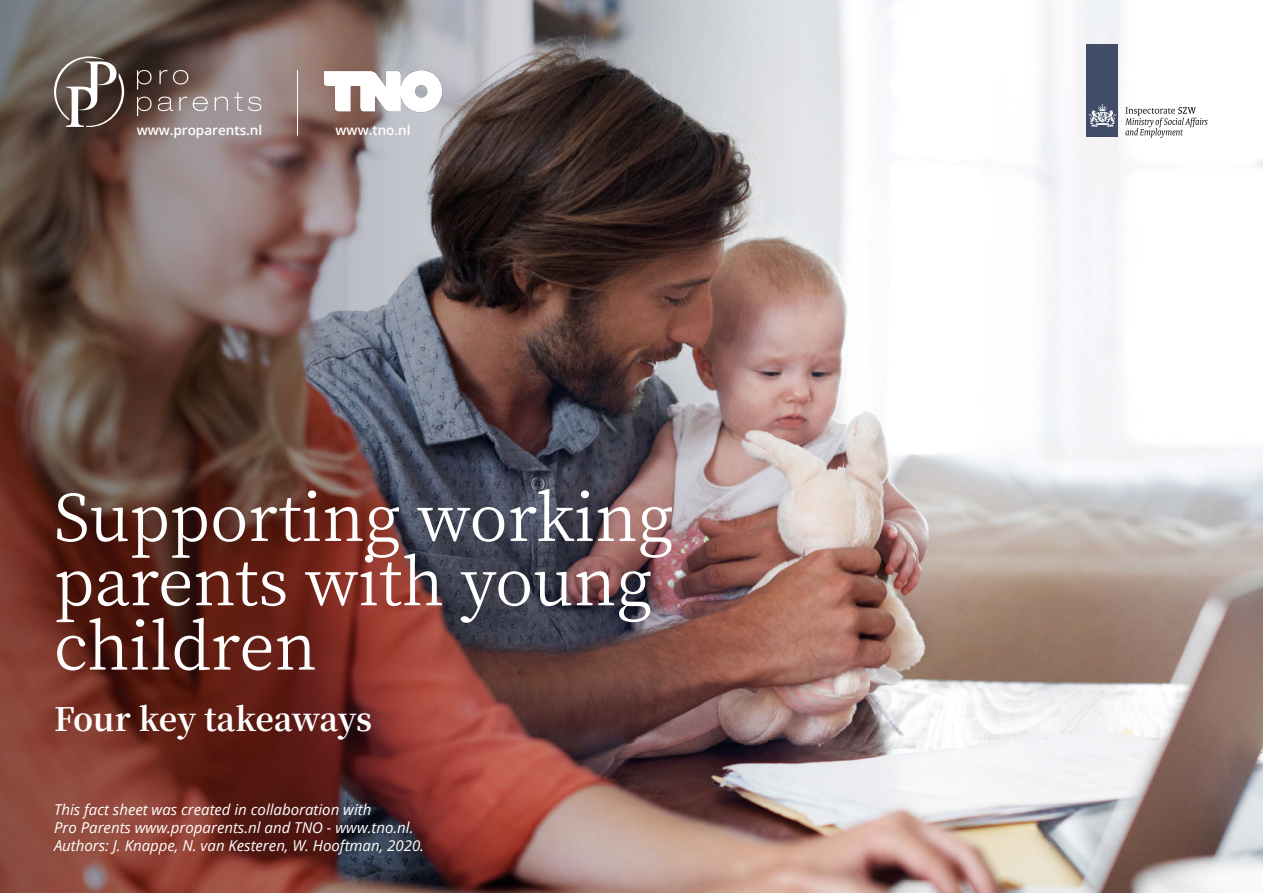
<style>
.page{position:relative;width:1263px;height:893px;background:#fff}
.page>*{position:absolute;margin:0;border:0;box-sizing:border-box;transform-origin:0 0}
.t1{font:64.35px/64.3px "Noto Serif JP";color:#fff}
.t2{font:700 32.25px "Noto Serif JP";letter-spacing:-.015em;color:#fff}
.t3{font:italic 15px/18px "Open Sans";color:#fff}
.t4{font:600 13.5px "Open Sans";color:#fff}
</style>
<div class="page">
<img style="left:800px;top:0;width:463px;height:893px">
<img style="left:0;top:0;width:800px;height:893px">
<img style="left:322px;top:69px;width:121px;height:45px">
<svg style="left:54px;top:56px;width:70px;height:71px"></svg>
<svg style="left:137px;top:70px;width:15px;height:19px"></svg>
<svg style="left:159px;top:70px;width:8px;height:14px"></svg>
<svg style="left:173px;top:70px;width:15px;height:14px"></svg>
<svg style="left:137px;top:97px;width:15px;height:19px"></svg>
<svg style="left:158px;top:97px;width:15px;height:14px"></svg>
<svg style="left:179px;top:97px;width:8px;height:14px"></svg>
<svg style="left:193px;top:97px;width:15px;height:14px"></svg>
<svg style="left:215px;top:97px;width:13px;height:14px"></svg>
<svg style="left:234px;top:92px;width:27px;height:19px"></svg>
<hr style="left:297px;top:70px;width:1px;height:66px;background:#fff">
<div style="left:1086px;top:45px;width:32px;height:91px;background:#424e69"></div>
<svg style="left:1088px;top:104px;width:28px;height:23px"></svg>
<svg style="left:1125px;top:107px;width:82px;height:31px"></svg>
<p class="t4" style="left:137px;top:121px;width:127px">www.proparents.nl</p>
<p class="t4" style="left:336px;top:121px;width:76px">www.tno.nl</p>
<h1 class="t1" style="left:54px;top:487px;width:621px">Supporting working parents with young children</h1>
<h2 class="t2" style="left:54px;top:701px;width:319px">Four key takeaways</h2>
<p class="t3" style="left:54px;top:800px;width:372px">This fact sheet was created in collaboration with<br>Pro Parents www.proparents.nl and TNO - www.tno.nl.<br>Authors: J. Knappe, N. van Kesteren, W. Hooftman, 2020.</p>
</div>
